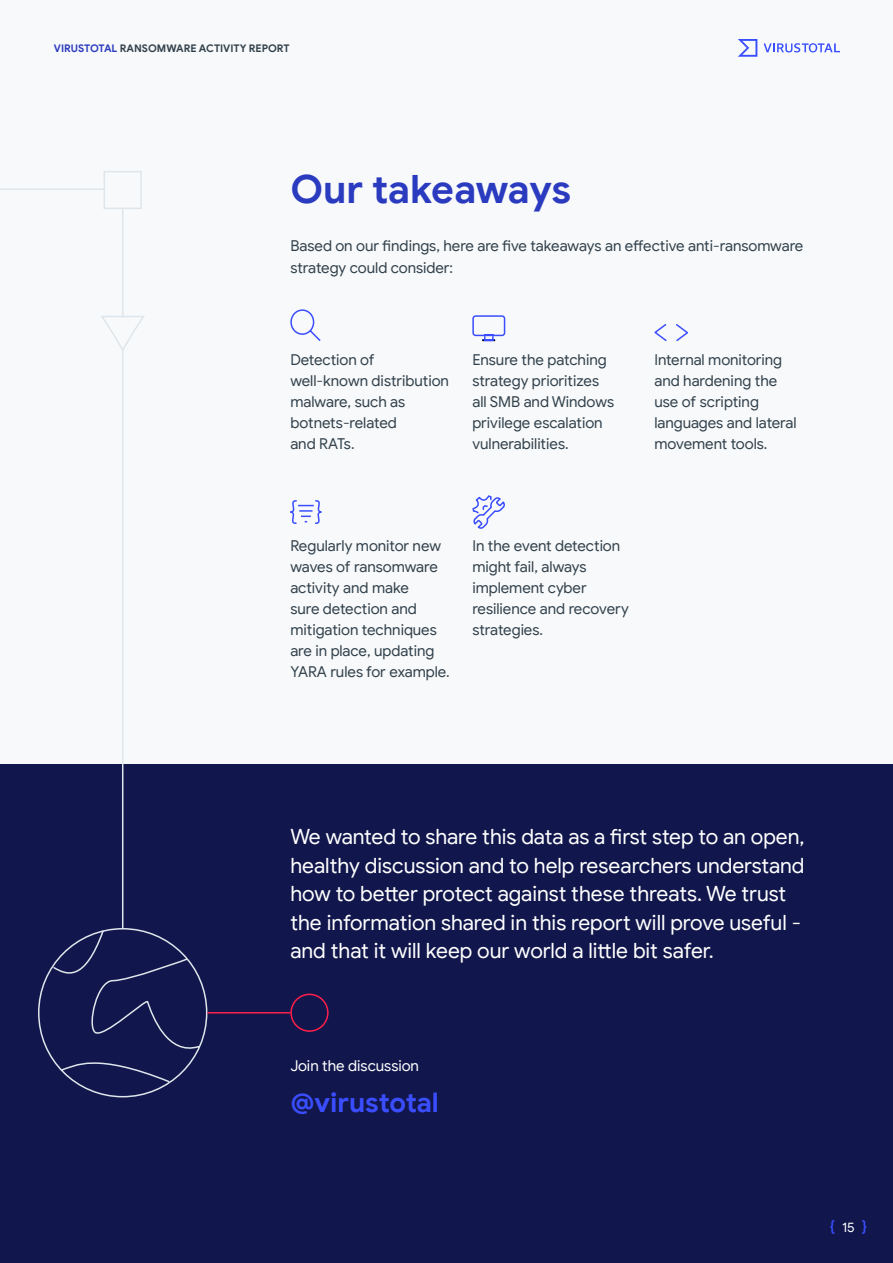
<style>
.page{position:relative;width:893px;height:1263px;background:#f8f9fa}
.page>*{position:absolute;margin:0;border:0;box-sizing:border-box;transform-origin:0 0}
.t1{font:700 39px "Google Sans";letter-spacing:-.01em;color:#2b3bbf}
.t2{font:700 27px "Google Sans";letter-spacing:-.005em;color:#3a4eff}
.t3{font:21px/28.5px "Google Sans";color:#fff}
.t4{font:15px/21px "Google Sans";letter-spacing:-.005em;color:#31414c}
.t5{font:15px "Google Sans";color:#fff}
.t6{font:500 15px "Google Sans";color:#3a4eff}
.t7{font:700 10.5px "Google Sans";color:#31414c}
.s1{color:#2b3bbf}
.s2{font-weight:400;font-size:13.5px;color:#fff}
</style>
<div class="page">
<svg style="left:738px;top:39px;width:19px;height:18px"></svg>
<svg style="left:764px;top:43px;width:75px;height:9px"></svg>
<div style="left:0;top:764px;width:893px;height:499px;background:#11174c"></div>
<svg style="left:38px;top:927px;width:170px;height:171px"></svg>
<hr style="left:122px;top:190px;width:1px;height:738px;background:#dfe6eb">
<hr style="left:0;top:188px;width:124px;height:2px;background:#dfe6eb">
<div style="left:104px;top:171px;width:38px;height:38px;background:#f8f9fa;border:2px solid #dfe6eb"></div>
<svg style="left:101px;top:315px;width:43px;height:38px"></svg>
<hr style="left:207px;top:1012px;width:83px;height:1px;background:#ff1f4a">
<div style="left:290px;top:993px;width:39px;height:39px;border:2px solid #ff1f4a;border-radius:50%"></div>
<svg style="left:290px;top:309px;width:31px;height:32px"></svg>
<svg style="left:472px;top:315px;width:33px;height:26px"></svg>
<svg style="left:654px;top:324px;width:34px;height:17px"></svg>
<svg style="left:290px;top:500px;width:32px;height:24px"></svg>
<svg style="left:472px;top:495px;width:33px;height:34px"></svg>
<p class="t7" style="left:54px;top:42px;width:237px"><span class="s1">VIRUSTOTAL</span> RANSOMWARE ACTIVITY REPORT</p>
<h1 class="t1" style="left:290px;top:165px;width:282px">Our takeaways</h1>
<p class="t4" style="left:290px;top:234px;width:515px;line-height:22.5px">Based on our findings, here are five takeaways an effective anti-ransomware strategy could consider:</p>
<p class="t4" style="left:290px;top:349px;width:160px">Detection of well-known distribution malware, such as botnets-related<br>and RATs.</p>
<p class="t4" style="left:472px;top:349px;width:143px">Ensure the patching strategy prioritizes all SMB and Windows privilege escalation vulnerabilities.</p>
<p class="t4" style="left:654px;top:349px;width:144px">Internal monitoring and hardening the use of scripting languages and lateral movement tools.</p>
<p class="t4" style="left:290px;top:535px;width:161px">Regularly monitor new waves of ransomware activity and make<br>sure detection and mitigation techniques are in place, updating<br>YARA rules for example.</p>
<p class="t4" style="left:472px;top:535px;width:158px">In the event detection might fail, always implement cyber resilience and recovery strategies.</p>
<p class="t3" style="left:290px;top:822px;width:516px">We wanted to share this data as a first step to an open, healthy discussion and to help researchers understand how to better protect against these threats. We trust the information shared in this report will prove useful - and that it will keep our world a little bit safer.</p>
<p class="t5" style="left:290px;top:1057px;width:130px">Join the discussion</p>
<h2 class="t2" style="left:290px;top:1086px;width:150px">@virustotal</h2>
<p class="t6" style="left:830px;top:1218px;width:38px">{ <span class="s2">15</span> }</p>
</div>
